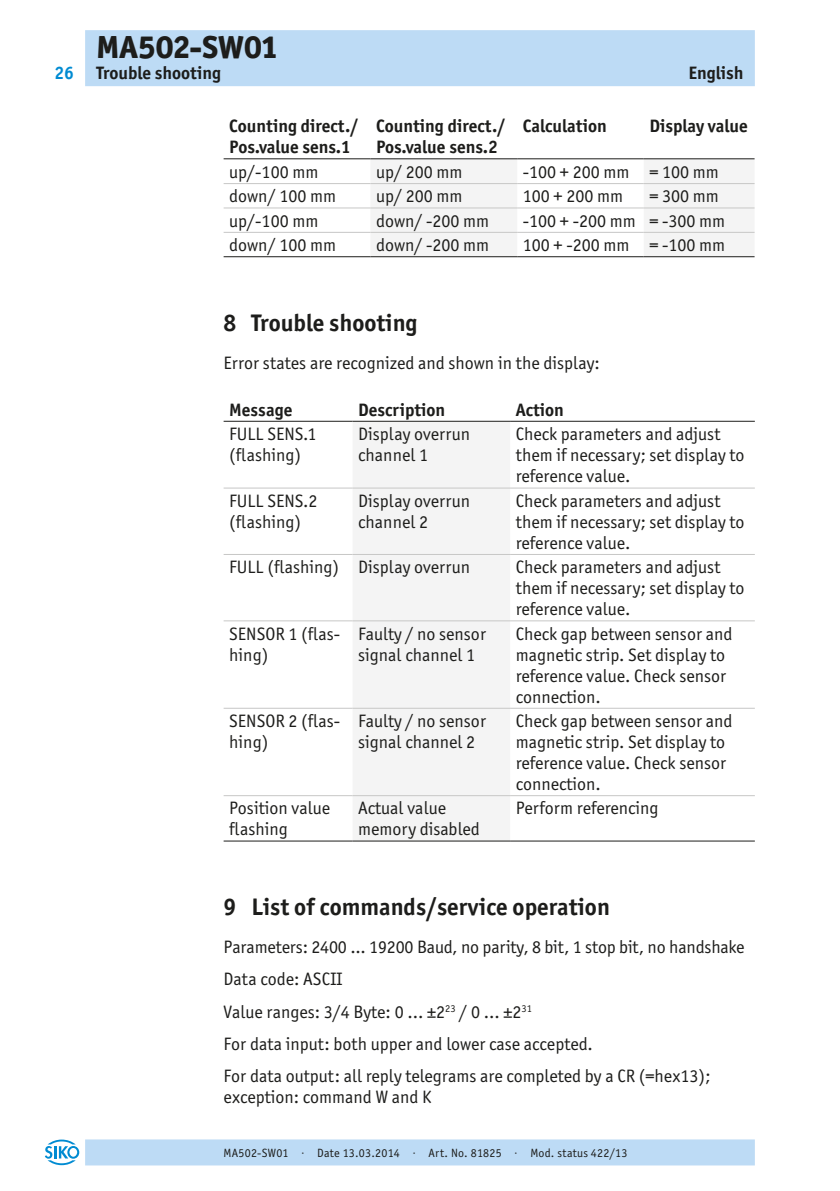
<style>
.page{position:relative;width:840px;height:1191px;background:#fff}
.page>*{position:absolute;margin:0;border:0;box-sizing:border-box;transform-origin:0 0}
.t1{font:800 32px "Officina Sans ITC Pro";color:#1d1d1b}
.t2{font:700 24px "Officina Sans ITC Pro";color:#1d1d1b}
._05__Book{font:18px/21px "Officina Sans ITC Pro";color:#1d1d1b}
._03__Fliesstext{font:18px/21px "Officina Sans ITC Pro";color:#1d1d1b}
._05__Bold{font:700 18px "Officina Sans ITC Pro";color:#1d1d1b}
.t3{font:700 18px "Officina Sans ITC Pro";color:#008bd2}
.t4{font:12px "Officina Sans ITC Pro";letter-spacing:.02em;color:#1d1d1b}
</style>
<div class="page">
<div style="left:85px;top:30px;width:669px;height:56px;background:#bddbf5"></div>
<div style="left:85px;top:1139px;width:669px;height:26px;background:#bddbf5"></div>
<svg style="left:45px;top:1139px;width:34px;height:26px"></svg>
<svg style="left:370px;top:159px;width:384px;height:97px"></svg>
<hr style="left:223px;top:183px;width:147px;height:1px;background:#c7c7c6">
<hr style="left:370px;top:183px;width:147px;height:1px;background:#c7c7c6">
<hr style="left:517px;top:183px;width:126px;height:1px;background:#c7c7c6">
<hr style="left:643px;top:183px;width:111px;height:1px;background:#c7c7c6">
<hr style="left:223px;top:207px;width:147px;height:1px;background:#c7c7c6">
<hr style="left:370px;top:207px;width:147px;height:1px;background:#c7c7c6">
<hr style="left:517px;top:207px;width:126px;height:1px;background:#c7c7c6">
<hr style="left:643px;top:207px;width:111px;height:1px;background:#c7c7c6">
<hr style="left:223px;top:158px;width:147px;height:1px;background:#1d1d1b">
<hr style="left:370px;top:158px;width:147px;height:1px;background:#1d1d1b">
<hr style="left:517px;top:158px;width:126px;height:1px;background:#1d1d1b">
<hr style="left:643px;top:158px;width:111px;height:1px;background:#1d1d1b">
<hr style="left:223px;top:232px;width:147px;height:1px;background:#c7c7c6">
<hr style="left:370px;top:232px;width:147px;height:1px;background:#c7c7c6">
<hr style="left:517px;top:232px;width:126px;height:1px;background:#c7c7c6">
<hr style="left:643px;top:232px;width:111px;height:1px;background:#c7c7c6">
<hr style="left:223px;top:256px;width:147px;height:1px;background:#1d1d1b">
<hr style="left:370px;top:256px;width:147px;height:1px;background:#1d1d1b">
<hr style="left:517px;top:256px;width:126px;height:1px;background:#1d1d1b">
<hr style="left:643px;top:256px;width:111px;height:1px;background:#1d1d1b">
<div style="left:352px;top:422px;width:158px;height:418px;background:#f4f4f4"></div>
<hr style="left:223px;top:421px;width:129px;height:1px;background:#1d1d1b">
<hr style="left:352px;top:421px;width:158px;height:1px;background:#1d1d1b">
<hr style="left:510px;top:421px;width:244px;height:1px;background:#1d1d1b">
<hr style="left:223px;top:487px;width:129px;height:1px;background:#c7c7c6">
<hr style="left:223px;top:554px;width:129px;height:1px;background:#c7c7c6">
<hr style="left:352px;top:487px;width:158px;height:1px;background:#c7c7c6">
<hr style="left:352px;top:554px;width:158px;height:1px;background:#c7c7c6">
<hr style="left:510px;top:487px;width:244px;height:1px;background:#c7c7c6">
<hr style="left:510px;top:554px;width:244px;height:1px;background:#c7c7c6">
<hr style="left:223px;top:795px;width:129px;height:1px;background:#c7c7c6">
<hr style="left:352px;top:795px;width:158px;height:1px;background:#c7c7c6">
<hr style="left:510px;top:795px;width:244px;height:1px;background:#c7c7c6">
<hr style="left:223px;top:620px;width:129px;height:1px;background:#c7c7c6">
<hr style="left:352px;top:620px;width:158px;height:1px;background:#c7c7c6">
<hr style="left:510px;top:620px;width:244px;height:1px;background:#c7c7c6">
<hr style="left:223px;top:708px;width:129px;height:1px;background:#c7c7c6">
<hr style="left:352px;top:708px;width:158px;height:1px;background:#c7c7c6">
<hr style="left:510px;top:708px;width:244px;height:1px;background:#c7c7c6">
<hr style="left:223px;top:840px;width:129px;height:1px;background:#1d1d1b">
<hr style="left:352px;top:840px;width:158px;height:1px;background:#1d1d1b">
<hr style="left:510px;top:840px;width:244px;height:1px;background:#1d1d1b">
<p class="t3" style="left:54px;top:62px;width:21px">26</p>
<h1 class="t1" style="left:96px;top:26px;width:181px">MA502-SW01</h1>
<p class="_05__Bold" style="left:96px;top:62px;width:126px">Trouble shooting</p>
<p class="_05__Bold" style="left:688px;top:62px;width:57px">English</p>
<p class="_05__Bold" style="left:229px;top:115px;width:131px">Counting direct./</p>
<p class="_05__Bold" style="left:229px;top:136px;width:123px">Pos.value sens.1</p>
<p class="_05__Bold" style="left:376px;top:115px;width:131px">Counting direct./</p>
<p class="_05__Bold" style="left:376px;top:136px;width:123px">Pos.value sens.2</p>
<p class="_05__Bold" style="left:522px;top:115px;width:85px">Calculation</p>
<p class="_05__Bold" style="left:649px;top:115px;width:100px">Display value</p>
<p class="_05__Book" style="left:229px;top:161px;width:91px">up/-100 mm</p>
<p class="_05__Book" style="left:376px;top:161px;width:88px">up/ 200 mm</p>
<p class="_05__Book" style="left:522px;top:161px;width:108px">-100 + 200 mm</p>
<p class="_05__Book" style="left:649px;top:161px;width:71px">= 100 mm</p>
<p class="_05__Book" style="left:229px;top:186px;width:108px">down/ 100 mm</p>
<p class="_05__Book" style="left:376px;top:186px;width:88px">up/ 200 mm</p>
<p class="_05__Book" style="left:522px;top:186px;width:102px">100 + 200 mm</p>
<p class="_05__Book" style="left:649px;top:186px;width:71px">= 300 mm</p>
<p class="_05__Book" style="left:229px;top:210px;width:91px">up/-100 mm</p>
<p class="_05__Book" style="left:376px;top:210px;width:115px">down/ -200 mm</p>
<p class="_05__Book" style="left:522px;top:210px;width:114px">-100 + -200 mm</p>
<p class="_05__Book" style="left:649px;top:210px;width:77px">= -300 mm</p>
<p class="_05__Book" style="left:229px;top:234px;width:108px">down/ 100 mm</p>
<p class="_05__Book" style="left:376px;top:234px;width:115px">down/ -200 mm</p>
<p class="_05__Book" style="left:522px;top:234px;width:108px">100 + -200 mm</p>
<p class="_05__Book" style="left:649px;top:234px;width:77px">= -100 mm</p>
<p class="t2" style="left:223px;top:307px;width:195px">8 Trouble shooting</p>
<p class="_03__Fliesstext" style="left:223px;top:352px;width:377px">Error states are recognized and shown in the display:</p>
<p class="_05__Bold" style="left:229px;top:398px;width:64px">Message</p>
<p class="_05__Bold" style="left:358px;top:398px;width:88px">Description</p>
<p class="_05__Bold" style="left:515px;top:398px;width:50px">Action</p>
<p class="_05__Book" style="left:229px;top:424px;width:89px">FULL SENS.1 (flashing)</p>
<p class="_05__Book" style="left:358px;top:424px;width:113px">Display overrun channel 1</p>
<p class="_05__Book" style="left:515px;top:424px;width:230px">Check parameters and adjust them if necessary; set display to reference value.</p>
<p class="_05__Book" style="left:229px;top:490px;width:90px">FULL SENS.2 (flashing)</p>
<p class="_05__Book" style="left:358px;top:490px;width:113px">Display overrun channel 2</p>
<p class="_05__Book" style="left:515px;top:490px;width:230px">Check parameters and adjust them if necessary; set display to reference value.</p>
<p class="_05__Book" style="left:229px;top:556px;width:111px">FULL (flashing)</p>
<p class="_05__Book" style="left:358px;top:556px;width:113px">Display overrun</p>
<p class="_05__Book" style="left:515px;top:556px;width:230px">Check parameters and adjust them if necessary; set display to reference value.</p>
<p class="_05__Book" style="left:229px;top:623px;width:112px">SENSOR 1 (flas&shy;hing)</p>
<p class="_05__Book" style="left:358px;top:623px;width:129px">Faulty / no sensor signal channel 1</p>
<p class="_05__Book" style="left:515px;top:623px;width:218px">Check gap between sensor and magnetic strip. Set display to reference value. Check sensor connection.</p>
<p class="_05__Book" style="left:229px;top:710px;width:112px">SENSOR 2 (flas&shy;hing)</p>
<p class="_05__Book" style="left:358px;top:710px;width:129px">Faulty / no sensor signal channel 2</p>
<p class="_05__Book" style="left:515px;top:710px;width:218px">Check gap between sensor and magnetic strip. Set display to reference value. Check sensor connection.</p>
<p class="_05__Book" style="left:229px;top:797px;width:102px">Position value flashing</p>
<p class="_05__Book" style="left:358px;top:797px;width:123px">Actual value memory disabled</p>
<p class="_05__Book" style="left:515px;top:797px;width:144px">Perform referencing</p>
<p class="t2" style="left:223px;top:891px;width:387px">9 List of commands/service operation</p>
<p class="_03__Fliesstext" style="left:223px;top:936px;width:522px">Parameters: 2400 ... 19200 Baud, no parity, 8 bit, 1 stop bit, no handshake</p>
<p class="_03__Fliesstext" style="left:223px;top:968px;width:120px">Data code: ASCII</p>
<p class="_03__Fliesstext" style="left:223px;top:1001px;width:309px">Value ranges: 3/4 Byte: 0 ... ±2<sup>23</sup> / 0 ... ±2<sup>31</sup></p>
<p class="_03__Fliesstext" style="left:223px;top:1033px;width:370px">For data input: both upper and lower case accepted.</p>
<p class="_03__Fliesstext" style="left:223px;top:1065px;width:488px">For data output: all reply telegrams are completed by a CR (=hex13); exception: command W and K</p>
<p class="t4" style="left:223px;top:1145px;width:405px">MA502-SW01 · Date 13.03.2014 · Art. No. 81825 · Mod. status 422/13</p>
</div>
